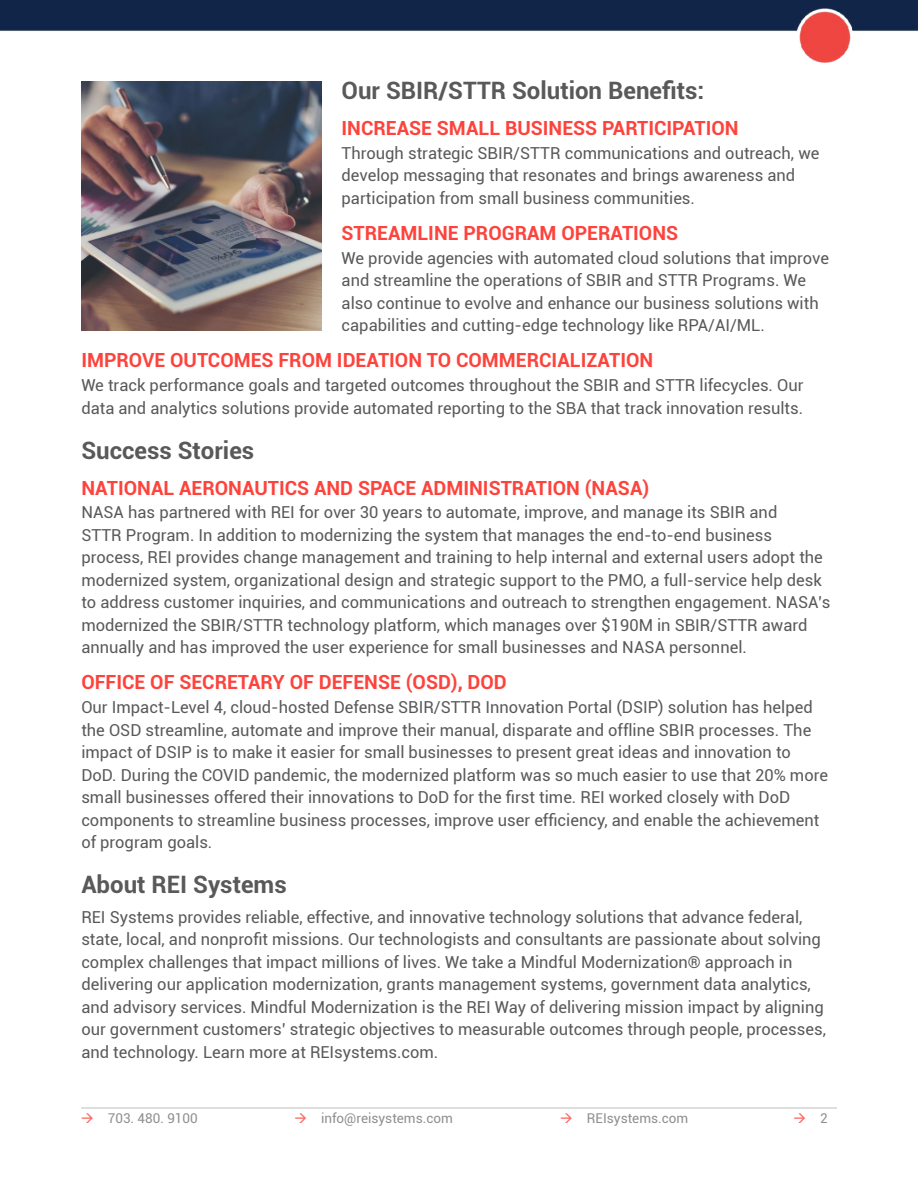
<style>
.page{position:relative;width:918px;height:1188px;background:#fff}
.page>*{position:absolute;margin:0;border:0;box-sizing:border-box;transform-origin:0 0}
.t1{font:700 24px "Roboto";color:#595959}
.t2{font:700 19.5px "Roboto";color:#fd433c}
.t3{font:16.5px/22.5px "Roboto";color:#595959}
.t4{font:13.5px "Roboto";color:#8f8f8f}
</style>
<div class="page">
<hr style="left:81px;top:1108px;width:756px;height:1px;background:#bfbfbf">
<img style="left:0;top:0;width:918px;height:63px">
<img style="left:81px;top:81px;width:240px;height:249px">
<h1 class="t1" style="left:342px;top:74px;width:364px">Our SBIR/STTR Solution Benefits:</h1>
<p class="t2" style="left:342px;top:114px;width:399px">INCREASE SMALL BUSINESS PARTICIPATION</p>
<p class="t3" style="left:342px;top:141px;width:479px">Through strategic SBIR/STTR communications and outreach, we develop messaging that resonates and brings awareness and participation from small business communities.</p>
<p class="t2" style="left:342px;top:219px;width:338px">STREAMLINE PROGRAM OPERATIONS</p>
<p class="t3" style="left:342px;top:246px;width:489px">We provide agencies with automated cloud solutions that improve and streamline the operations of SBIR and STTR Programs. We also continue to evolve and enhance our business solutions with capabilities and cutting-edge technology like RPA/AI/ML.</p>
<p class="t2" style="left:81px;top:347px;width:573px">IMPROVE OUTCOMES FROM IDEATION TO COMMERCIALIZATION</p>
<p class="t3" style="left:81px;top:373px;width:724px">We track performance goals and targeted outcomes throughout the SBIR and STTR lifecycles. Our data and analytics solutions provide automated reporting to the SBA that track innovation results.</p>
<h1 class="t1" style="left:81px;top:433px;width:174px">Success Stories</h1>
<p class="t2" style="left:81px;top:474px;width:569px">NATIONAL AERONAUTICS AND SPACE ADMINISTRATION (NASA)</p>
<p class="t3" style="left:81px;top:501px;width:751px">NASA has partnered with REI for over 30 years to automate, improve, and manage its SBIR and<br>STTR Program. In addition to modernizing the system that manages the end-to-end business process, REI provides change management and training to help internal and external users adopt the modernized system, organizational design and strategic support to the PMO, a full-service help desk to address customer inquiries, and communications and outreach to strengthen engagement. NASA’s modernized the SBIR/STTR technology platform, which manages over $190M in SBIR/STTR award annually and has improved the user experience for small businesses and NASA personnel.</p>
<p class="t2" style="left:81px;top:669px;width:427px">OFFICE OF SECRETARY OF DEFENSE (OSD), DOD</p>
<p class="t3" style="left:81px;top:696px;width:748px">Our Impact-Level 4, cloud-hosted Defense SBIR/STTR Innovation Portal (DSIP) solution has helped the OSD streamline, automate and improve their manual, disparate and offline SBIR processes. The impact of DSIP is to make it easier for small businesses to present great ideas and innovation to DoD. During the COVID pandemic, the modernized platform was so much easier to use that 20% more small businesses offered their innovations to DoD for the first time. REI worked closely with DoD components to streamline business processes, improve user efficiency, and enable the achievement of program goals.</p>
<h1 class="t1" style="left:81px;top:868px;width:207px">About REI Systems</h1>
<p class="t3" style="left:81px;top:905px;width:746px">REI Systems provides reliable, effective, and innovative technology solutions that advance federal, state, local, and nonprofit missions. Our technologists and consultants are passionate about solving complex challenges that impact millions of lives. We take a Mindful Modernization® approach in delivering our application modernization, grants management systems, government data analytics, and advisory services. Mindful Modernization is the REI Way of delivering mission impact by aligning our government customers’ strategic objectives to measurable outcomes through people, processes, and technology. Learn more at REIsystems.com.</p>
<p class="t4" style="left:108px;top:1109px;width:91px">703. 480. 9100</p>
<p class="t4" style="left:321px;top:1109px;width:133px">info@reisystems.com</p>
<p class="t4" style="left:587px;top:1109px;width:103px">REIsystems.com</p>
<p class="t4" style="left:820px;top:1109px;width:9px">2</p>
</div>
